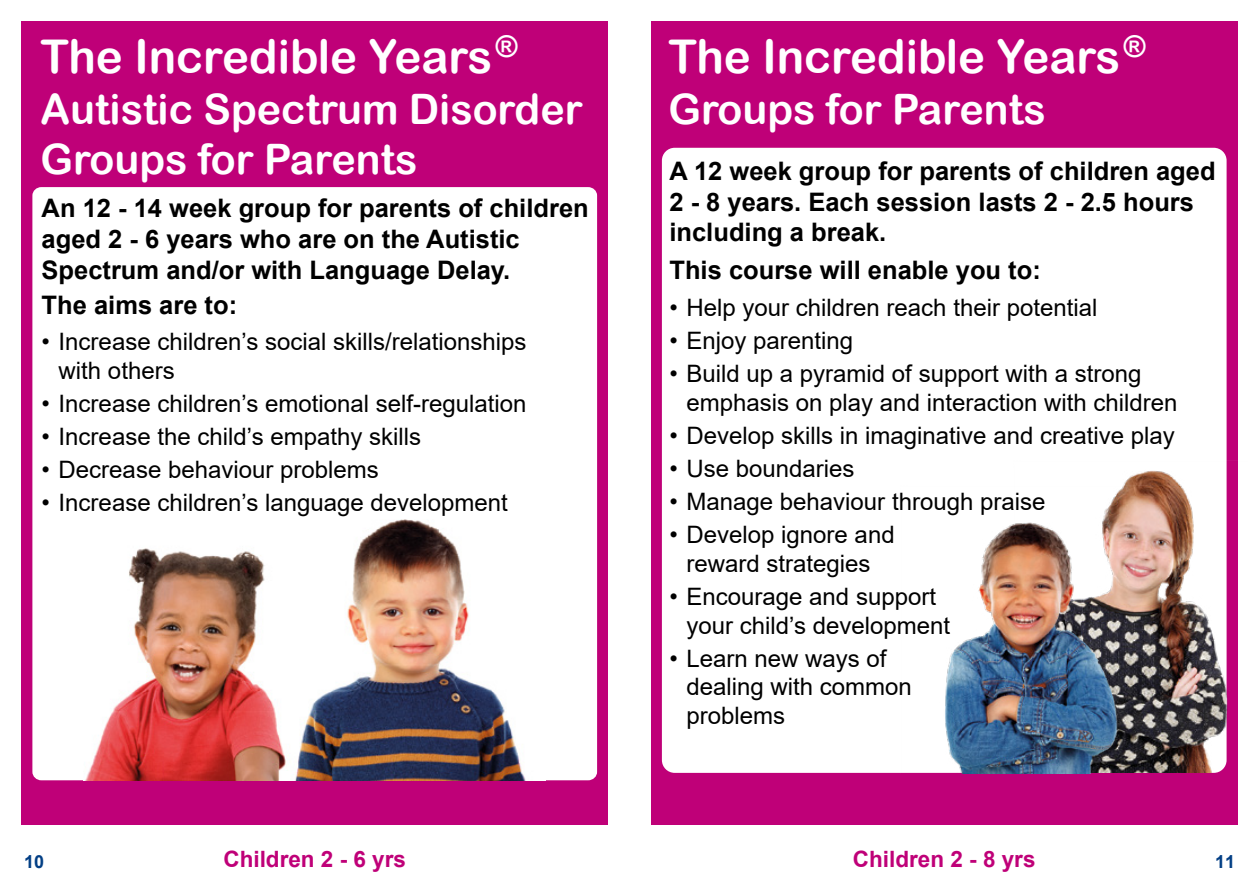
<style>
.page{position:relative;width:1259px;height:893px;background:#fff}
.page>*{position:absolute;margin:0;border:0;box-sizing:border-box;transform-origin:0 0}
.t1{font:46.5px "Arial Rounded MT Bold";color:#fff}
.t2{font:42px/50.4px "Arial Rounded MT Bold";color:#fff}
.t3{font:30px "Arial Rounded MT Bold";color:#fff}
.t4{font:700 25.5px/30.6px "Arial";color:#000}
.t5{font:24px/28.8px "Arial";color:#000}
.t6{font:700 22.5px "Arial";color:#bf0078}
.t7{font:700 18px "Arial";color:#033f85}
</style>
<div class="page">
<div style="left:21px;top:21px;width:587px;height:804px;background:#bf0078"></div>
<div style="left:32px;top:187px;width:565px;height:593px;background:#fff;border-radius:9px"></div>
<div style="left:651px;top:21px;width:586px;height:804px;background:#bf0078"></div>
<div style="left:662px;top:148px;width:564px;height:625px;background:#fff;border-radius:13px"></div>
<img style="left:85px;top:520px;width:441px;height:260px">
<img style="left:1123px;top:460px;width:115px;height:313px">
<img style="left:900px;top:486px;width:247px;height:287px">
<p class="t3" style="left:496px;top:29px;width:23px">®</p>
<h1 class="t1" style="left:41px;top:29px;width:453px">The Incredible Years</h1>
<h2 class="t2" style="left:41px;top:83px;width:544px">Autistic Spectrum Disorder<br>Groups for Parents</h2>
<p class="t4" style="left:42px;top:193px;width:548px">An 12 - 14 week group for parents of children aged 2 - 6 years who are on the Autistic<br>Spectrum and/or with Language Delay.</p>
<p class="t4" style="left:42px;top:290px;width:197px">The aims are to:</p>
<p class="t5" style="left:59px;top:327px;width:469px;text-indent:-17px">• Increase children’s social skills/relationships with others</p>
<p class="t5" style="left:42px;top:389px;width:486px">• Increase children’s emotional self-regulation</p>
<p class="t5" style="left:42px;top:422px;width:381px">• Increase the child’s empathy skills</p>
<p class="t5" style="left:42px;top:455px;width:339px">• Decrease behaviour problems</p>
<p class="t5" style="left:42px;top:488px;width:468px">• Increase children’s language development</p>
<p class="t7" style="left:24px;top:849px;width:22px">10</p>
<p class="t6" style="left:223px;top:843px;width:184px">Children 2 - 6 yrs</p>
<p class="t3" style="left:1124px;top:29px;width:23px">®</p>
<h1 class="t1" style="left:668px;top:29px;width:453px">The Incredible Years</h1>
<h2 class="t2" style="left:668px;top:83px;width:378px">Groups for Parents</h2>
<p class="t4" style="left:669px;top:156px;width:548px">A 12 week group for parents of children aged<br>2 - 8 years. Each session lasts 2 - 2.5 hours including a break.</p>
<p class="t4" style="left:669px;top:255px;width:373px">This course will enable you to:</p>
<p class="t5" style="left:669px;top:293px;width:429px">• Help your children reach their potential</p>
<p class="t5" style="left:669px;top:326px;width:185px">• Enjoy parenting</p>
<p class="t5" style="left:686px;top:359px;width:492px;text-indent:-17px">• Build up a pyramid of support with a strong emphasis on play and interaction with children</p>
<p class="t5" style="left:669px;top:421px;width:507px">• Develop skills in imaginative and creative play</p>
<p class="t5" style="left:669px;top:454px;width:187px">• Use boundaries</p>
<p class="t5" style="left:669px;top:487px;width:377px">• Manage behaviour through praise</p>
<p class="t5" style="left:669px;top:520px;width:227px;text-align:center">• Develop ignore and reward strategies</p>
<p class="t5" style="left:686px;top:582px;width:265px;text-indent:-17px">• Encourage and support your child’s development</p>
<p class="t5" style="left:686px;top:644px;width:227px;text-indent:-17px">• Learn new ways of dealing with common problems</p>
<p class="t6" style="left:853px;top:843px;width:184px">Children 2 - 8 yrs</p>
<p class="t7" style="left:1215px;top:849px;width:22px">11</p>
</div>
